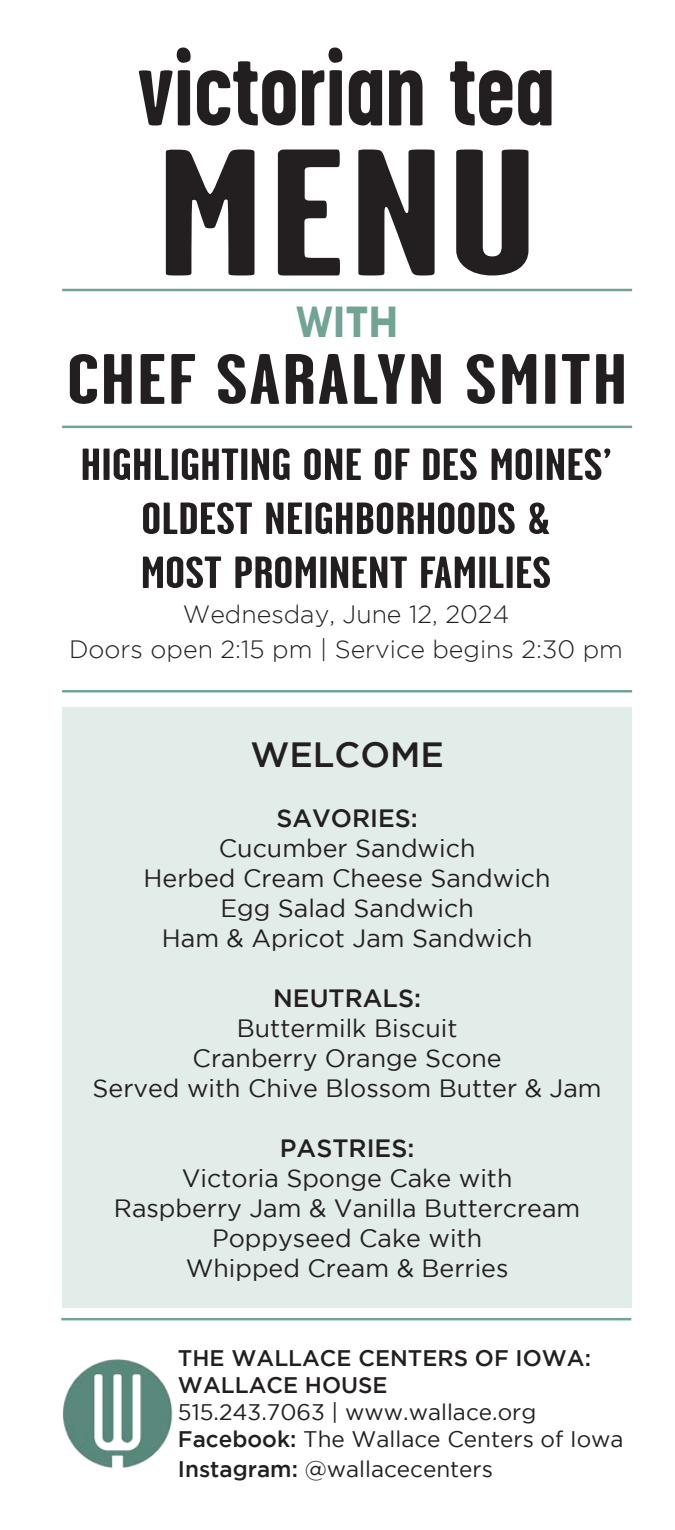
<style>
.page{position:relative;width:675px;height:1530px;background:#fff}
.page>*{position:absolute;margin:0;border:0;box-sizing:border-box;transform-origin:0 0}
.t1{font:700 180px "Garage Gothic FB";color:#231f20;scale:1.38 1}
.t2{font:700 115px "Garage Gothic FB";color:#231f20}
.t3{font:700 71.25px "Garage Gothic FB";letter-spacing:.015em;color:#231f20;scale:1.33 1}
.t4{font:700 47.5px "Tw Cen";color:#72a493}
.t5{font:700 45px/54px "Garage Gothic FB";color:#231f20;scale:1.25 1}
.t6{font:500 35px "Gotham";color:#231f20}
.t7{font:25px/30px "Gotham";color:#231f20;text-align:center}
.t8{font:300 25px/35px "Gotham";color:#231f20;text-align:center}
.t9{font:500 25px "Gotham";color:#231f20}
.t10{font:22.5px/27px "Gotham";color:#231f20}
.t11{font:500 22.5px/27px "Gotham";color:#231f20}
.s1{font-weight:500}
</style>
<div class="page">
<div style="left:62px;top:707px;width:570px;height:601px;background:#e2ece8"></div>
<hr style="left:62px;top:289px;width:570px;height:2px;background:#72a493">
<hr style="left:61px;top:1318px;width:570px;height:2px;background:#72a493">
<img style="left:63px;top:1359px;width:110px;height:109px">
<hr style="left:62px;top:426px;width:570px;height:2px;background:#72a493">
<hr style="left:62px;top:690px;width:570px;height:2px;background:#72a493">
<h2 class="t2" style="left:138px;top:25px;width:419px">VICTORIAN TEA</h2>
<h1 class="t1" style="left:156px;top:118px;width:277px">MENU</h1>
<h3 class="t4" style="left:296px;top:293px;width:104px">with</h3>
<h3 class="t3" style="left:67px;top:341px;width:423px">CHEF SARALYN SMITH</h3>
<h3 class="t5" style="left:141px;top:438px;width:378px;text-indent:-60px">HIGHLIGHTING ONE OF DES MOINES’<br>OLDEST NEIGHBORHOODS &amp;<br>MOST PROMINENT</h3>
<h3 class="t5" style="left:419px;top:546px;width:59px">FAMILIES</h3>
<p class="t8" style="left:69px;top:596px;width:555px">Wednesday, June 12, 2024<br>Doors open 2:15 pm | Service begins 2:30 pm</p>
<h3 class="t6" style="left:250px;top:735px;width:195px">WELCOME</h3>
<p class="t9" style="left:276px;top:804px;width:143px">SAVORIES:</p>
<p class="t7" style="left:144px;top:833px;width:408px">Cucumber Sandwich<br>Herbed Cream Cheese Sandwich<br>Egg Salad Sandwich<br>Ham &amp; Apricot Jam Sandwich</p>
<p class="t9" style="left:273px;top:984px;width:149px">NEUTRALS:</p>
<p class="t7" style="left:93px;top:1013px;width:511px">Buttermilk Biscuit<br>Cranberry Orange Scone<br>Served with Chive Blossom Butter &amp; Jam</p>
<p class="t9" style="left:280px;top:1134px;width:136px">PASTRIES:</p>
<p class="t7" style="left:114px;top:1163px;width:468px">Victoria Sponge Cake with<br>Raspberry Jam &amp; Vanilla Buttercream<br>Poppyseed Cake with<br>Whipped Cream &amp; Berries</p>
<p class="t11" style="left:178px;top:1344px;width:415px">THE WALLACE CENTERS OF IOWA:<br>WALLACE HOU</p>
<p class="t11" style="left:358px;top:1371px;width:28px">SE</p>
<p class="t10" style="left:178px;top:1398px;width:447px">515.243.7063 | www.wallace.org<br><span class="s1">FACEBOOK:</span> The Wallace Centers of Iowa</p>
<p class="t10" style="left:178px;top:1455px;width:316px"><span class="s1">I NSTAGRAM:</span> @wallacecenters</p>
</div>
